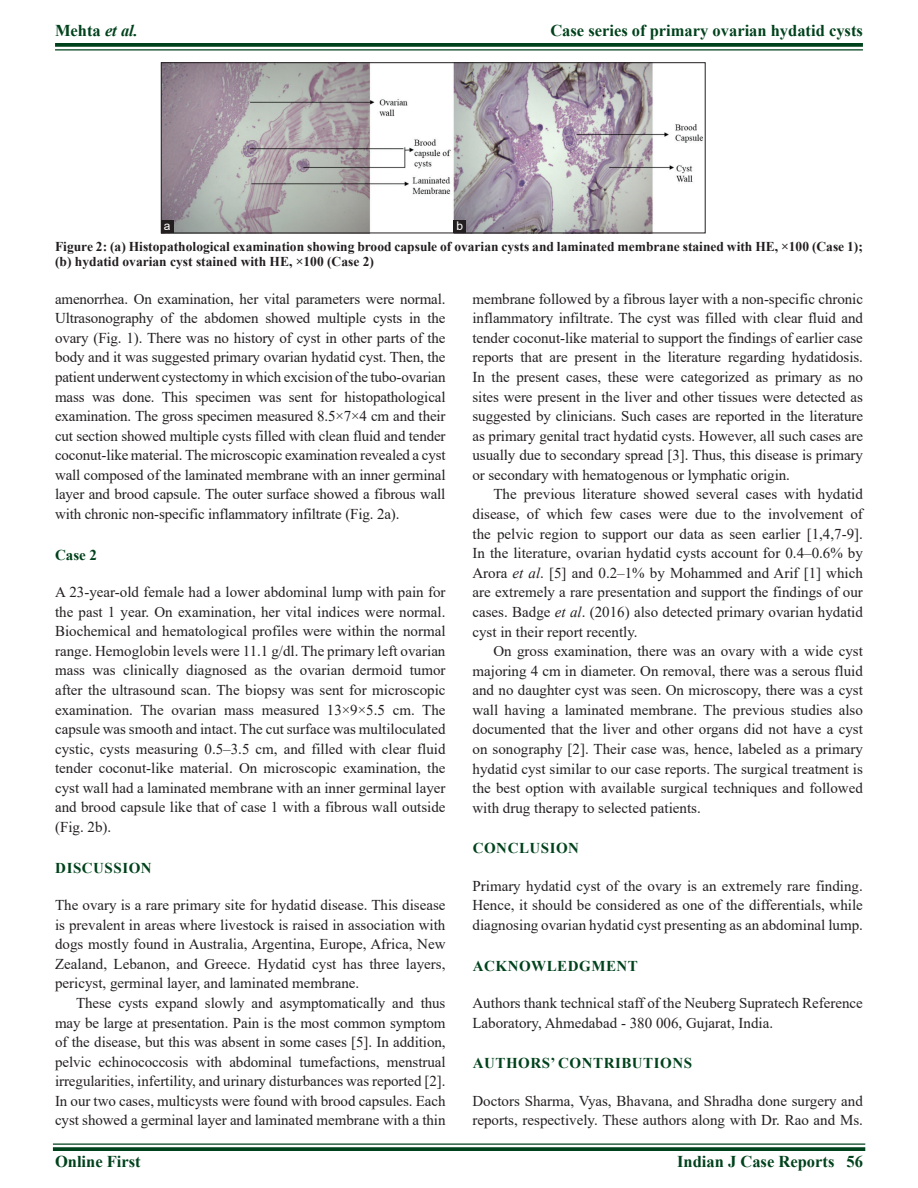
<style>
.page{position:relative;width:918px;height:1188px;background:#fff}
.page>*{position:absolute;margin:0;border:0;box-sizing:border-box;transform-origin:0 0}
.RF{font:700 16.5px "Times New Roman";color:#00421c}
.TXFL{font:15px/19.5px "Times New Roman";color:#231f20;text-align:justify}
.TX{font:15px/19.6px "Times New Roman";color:#231f20;text-align:justify}
.t1{font:700 15px "Times New Roman";letter-spacing:.035em;color:#00421c}
.FGC{font:700 13.5px/15px "Times New Roman";color:#231f20}
.LABEL{font:12px "Arial";color:#fff}
.s1{font-style:italic}
</style>
<div class="page">
<hr style="left:53px;top:1143px;width:812px;height:2px;background:#00421c">
<svg style="left:53px;top:1147px;width:812px;height:4px;background:#0f4d29"></svg>
<svg style="left:55px;top:43px;width:808px;height:4px;background:#0f4d29"></svg>
<hr style="left:55px;top:49px;width:808px;height:2px;background:#00421c">
<img style="left:163px;top:65px;width:540px;height:166px">
<div style="left:161px;top:63px;width:544px;height:170px;border:1px solid #231f20"></div>
<div style="left:161px;top:220px;width:12px;height:13px;background:#231f20"></div>
<div style="left:454px;top:220px;width:12px;height:13px;background:#231f20"></div>
<p class="RF" style="left:55px;top:18px;width:84px">Mehta <span class="s1">et al.</span></p>
<p class="RF" style="left:550px;top:18px;width:314px">Case series of primary ovarian hydatid cysts</p>
<p class="LABEL" style="left:164px;top:218px;width:8px">a</p>
<p class="LABEL" style="left:457px;top:217px;width:8px">b</p>
<p class="FGC" style="left:55px;top:239px;width:809px">Figure 2: (a) Histopathological examination showing brood capsule of ovarian cysts and laminated membrane stained with HE, ×100 (Case 1); (b) hydatid ovarian cyst stained with HE, ×100 (Case 2)</p>
<p class="TXFL" style="left:55px;top:288px;width:392px">amenorrhea. On examination, her vital parameters were normal.<br>Ultrasonography of the abdomen showed multiple cysts in the ovary (Fig. 1). There was no history of cyst in other parts of the body and it was suggested primary ovarian hydatid cyst. Then, the patient underwent cystectomy in which excision of the tubo-ovarian mass was done. This specimen was sent for histopathological examination. The gross specimen measured 8.5×7×4 cm and their cut section showed multiple cysts filled with clean fluid and tender coconut-like material. The microscopic examination revealed a cyst wall composed of the laminated membrane with an inner germinal layer and brood capsule. The outer surface showed a fibrous wall with chronic non-specific inflammatory infiltrate (Fig. 2a).</p>
<h2 class="t1" style="left:55px;top:544px;width:44px">Case 2</h2>
<p class="TXFL" style="left:55px;top:582px;width:392px">A 23-year-old female had a lower abdominal lump with pain for the past 1 year. On examination, her vital indices were normal.<br>Biochemical and hematological profiles were within the normal range. Hemoglobin levels were 11.1 g/dl. The primary left ovarian mass was clinically diagnosed as the ovarian dermoid tumor after the ultrasound scan. The biopsy was sent for microscopic examination. The ovarian mass measured 13×9×5.5 cm. The capsule was smooth and intact. The cut surface was multiloculated cystic, cysts measuring 0.5–3.5 cm, and filled with clear fluid tender coconut-like material. On microscopic examination, the cyst wall had a laminated membrane with an inner germinal layer and brood capsule like that of case 1 with a fibrous wall outside (Fig. 2b).</p>
<h1 class="t1" style="left:55px;top:857px;width:98px">DISCUSSION</h1>
<p class="TXFL" style="left:55px;top:895px;width:392px">The ovary is a rare primary site for hydatid disease. This disease is prevalent in areas where livestock is raised in association with dogs mostly found in Australia, Argentina, Europe, Africa, New Zealand, Lebanon, and Greece. Hydatid cyst has three layers, pericyst, germinal layer, and laminated membrane.</p>
<p class="TX" style="left:55px;top:993px;width:392px;text-indent:21px">These cysts expand slowly and asymptomatically and thus may be large at presentation. Pain is the most common symptom of the disease, but this was absent in some cases [5]. In addition, pelvic echinococcosis with abdominal tumefactions, menstrual irregularities, infertility, and urinary disturbances was reported [2].<br>In our two cases, multicysts were found with brood capsules. Each cyst showed a germinal layer and laminated membrane with a thin</p>
<p class="TX" style="left:472px;top:288px;width:392px">membrane followed by a fibrous layer with a non-specific chronic inflammatory infiltrate. The cyst was filled with clear fluid and tender coconut-like material to support the findings of earlier case reports that are present in the literature regarding hydatidosis.<br>In the present cases, these were categorized as primary as no sites were present in the liver and other tissues were detected as suggested by clinicians. Such cases are reported in the literature as primary genital tract hydatid cysts. However, all such cases are usually due to secondary spread [3]. Thus, this disease is primary or secondary with hematogenous or lymphatic origin.</p>
<p class="TX" style="left:472px;top:484px;width:392px;text-indent:21px">The previous literature showed several cases with hydatid disease, of which few cases were due to the involvement of the pelvic region to support our data as seen earlier [1,4,7-9].<br>In the literature, ovarian hydatid cysts account for 0.4–0.6% by Arora <span class="s1">et al</span>. [5] and 0.2–1% by Mohammed and Arif [1] which are extremely a rare presentation and support the findings of our cases. Badge <span class="s1">et al</span>. (2016) also detected primary ovarian hydatid cyst in their report recently.</p>
<p class="TX" style="left:472px;top:641px;width:392px;text-indent:21px">On gross examination, there was an ovary with a wide cyst majoring 4 cm in diameter. On removal, there was a serous fluid and no daughter cyst was seen. On microscopy, there was a cyst wall having a laminated membrane. The previous studies also documented that the liver and other organs did not have a cyst on sonography [2]. Their case was, hence, labeled as a primary hydatid cyst similar to our case reports. The surgical treatment is the best option with available surgical techniques and followed with drug therapy to selected patients.</p>
<h1 class="t1" style="left:473px;top:837px;width:108px">CONCLUSION</h1>
<p class="TXFL" style="left:472px;top:876px;width:392px">Primary hydatid cyst of the ovary is an extremely rare finding.<br>Hence, it should be considered as one of the differentials, while diagnosing ovarian hydatid cyst presenting as an abdominal lump.</p>
<h1 class="t1" style="left:473px;top:955px;width:167px">ACKNOWLEDGMENT</h1>
<p class="TXFL" style="left:472px;top:993px;width:392px">Authors thank technical staff of the Neuberg Supratech Reference<br>Laboratory, Ahmedabad - 380 006, Gujarat, India.</p>
<h1 class="t1" style="left:473px;top:1053px;width:221px">AUTHORS’ CONTRIBUTIONS</h1>
<p class="TXFL" style="left:472px;top:1091px;width:392px">Doctors Sharma, Vyas, Bhavana, and Shradha done surgery and reports, respectively. These authors along with Dr. Rao and Ms.</p>
<p class="RF" style="left:55px;top:1150px;width:87px">Online First</p>
<p class="RF" style="left:677px;top:1150px;width:187px">Indian J Case Reports 56</p>
</div>
